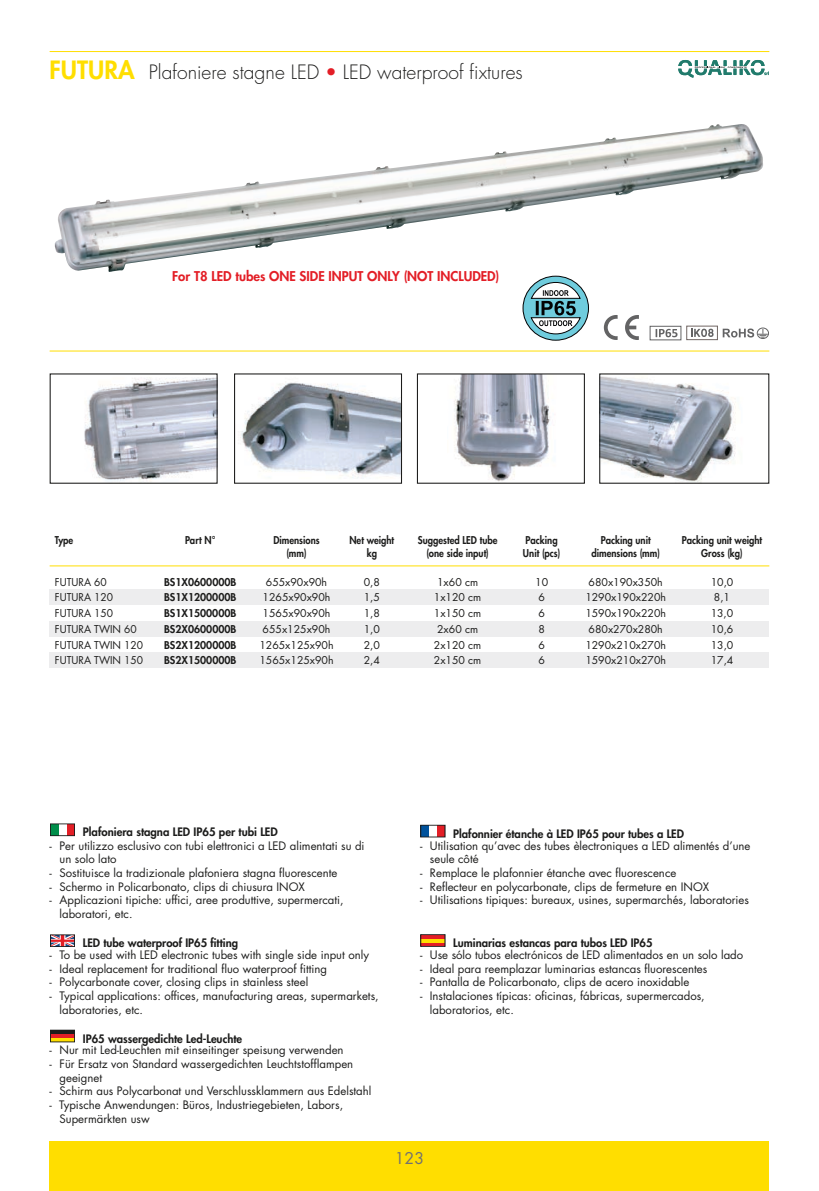
<style>
.page{position:relative;width:819px;height:1191px;background:#fff}
.page>*{position:absolute;margin:0;border:0;box-sizing:border-box;transform-origin:0 0}
.t1{font:300 19.25px "Futura";color:#1c1c1b}
.t2{font:15.75px "Futura";color:#717070}
.t3{font:800 13.12px "Futura";color:#e31e26}
.t4{font:11.38px/13.7px "Futura";color:#1c1c1b}
.t5{font:800 11.38px "Futura";color:#1c1c1b}
.t6{font:10.5px "Futura";color:#1c1c1b}
.t7{font:800 10.5px "Futura";color:#1c1c1b;scale:.9 1}
.t8{font:800 10.5px "Futura";color:#1c1c1b}
.s1{font-weight:800;font-size:24.5px;color:#ffde00}
.s2{font-weight:400;color:#e31e26}
</style>
<div class="page">
<svg style="left:678px;top:60px;width:91px;height:18px"></svg>
<div style="left:50px;top:1141px;width:719px;height:50px;background:#ffde00"></div>
<hr style="left:50px;top:51px;width:719px;height:1px;background:#ffde00">
<svg style="left:50px;top:824px;width:25px;height:13px"></svg>
<svg style="left:50px;top:934px;width:25px;height:12px"></svg>
<svg style="left:50px;top:1030px;width:25px;height:12px"></svg>
<svg style="left:420px;top:824px;width:25px;height:13px"></svg>
<hr style="left:420px;top:934px;width:25px;height:4px;background:#e31e26">
<svg style="left:422px;top:942px;width:21px;height:2px"></svg>
<svg style="left:422px;top:938px;width:21px;height:4px"></svg>
<div style="left:420px;top:934px;width:25px;height:12px;border:1px solid #1c1c1b"></div>
<svg style="left:603px;top:315px;width:14px;height:25px"></svg>
<svg style="left:625px;top:315px;width:14px;height:25px"></svg>
<hr style="left:50px;top:350px;width:719px;height:1px;background:#ffde00">
<img style="left:55px;top:124px;width:708px;height:148px">
<div style="left:50px;top:589px;width:719px;height:16px;background:#ededee"></div>
<div style="left:50px;top:621px;width:719px;height:16px;background:#ededee"></div>
<div style="left:50px;top:652px;width:719px;height:16px;background:#ededee"></div>
<hr style="left:50px;top:565px;width:719px;height:1px;background:#ffde00">
<img style="left:84px;top:377px;width:132px;height:105px">
<div style="left:50px;top:373px;width:168px;height:111px;border:1px solid #1c1c1b"></div>
<img style="left:240px;top:382px;width:160px;height:96px">
<div style="left:234px;top:373px;width:168px;height:111px;border:1px solid #1c1c1b"></div>
<img style="left:454px;top:375px;width:96px;height:107px">
<div style="left:417px;top:373px;width:168px;height:111px;border:1px solid #1c1c1b"></div>
<img style="left:601px;top:376px;width:135px;height:106px">
<div style="left:599px;top:373px;width:170px;height:111px;border:1px solid #1c1c1b"></div>
<div style="left:756px;top:328px;width:12px;height:11px;border:1px solid #636364;border-radius:50%"></div>
<svg style="left:722px;top:328px;width:45px;height:10px"></svg>
<div style="left:686px;top:325px;width:32px;height:15px;border:1px solid #716764"></div>
<svg style="left:691px;top:329px;width:22px;height:8px"></svg>
<div style="left:649px;top:326px;width:32px;height:14px;border:1px solid #636364"></div>
<svg style="left:655px;top:329px;width:22px;height:8px"></svg>
<svg style="left:522px;top:275px;width:67px;height:66px"></svg>
<h1 class="t1" style="left:50px;top:60px;width:474px"><span class="s1">FUTURA</span> Plafoniere stagne LED <span class="s2">•</span> LED waterproof fixtures</h1>
<p class="t3" style="left:172px;top:268px;width:328px">For T8 LED tubes ONE SIDE INPUT ONLY (NOT INCLUDED)</p>
<p class="t7" style="left:55px;top:532px;width:22px">Type</p>
<p class="t7" style="left:185px;top:532px;width:35px">Part N°</p>
<p class="t7" style="left:273px;top:532px;width:53px">Dimensions</p>
<p class="t7" style="left:349px;top:532px;width:51px">Net weight</p>
<p class="t7" style="left:418px;top:532px;width:90px">Suggested LED tube</p>
<p class="t7" style="left:525px;top:532px;width:37px">Packing</p>
<p class="t7" style="left:600px;top:532px;width:57px">Packing unit</p>
<p class="t7" style="left:682px;top:532px;width:91px">Packing unit weight</p>
<p class="t7" style="left:286px;top:546px;width:24px">(mm)</p>
<p class="t7" style="left:366px;top:546px;width:13px">kg</p>
<p class="t7" style="left:426px;top:546px;width:71px">(one side input)</p>
<p class="t7" style="left:523px;top:546px;width:43px">Unit (pcs)</p>
<p class="t7" style="left:591px;top:546px;width:78px">dimensions (mm)</p>
<p class="t7" style="left:701px;top:546px;width:48px">Gross (kg)</p>
<p class="t6" style="left:55px;top:574px;width:53px">FUTURA 60</p>
<p class="t8" style="left:164px;top:574px;width:74px">BS1X0600000B</p>
<p class="t6" style="left:266px;top:574px;width:63px">655x90x90h</p>
<p class="t6" style="left:364px;top:574px;width:18px">0,8</p>
<p class="t6" style="left:437px;top:574px;width:42px">1x60 cm</p>
<p class="t6" style="left:535px;top:574px;width:14px">10</p>
<p class="t6" style="left:588px;top:574px;width:76px">680x190x350h</p>
<p class="t6" style="left:710px;top:574px;width:24px">10,0</p>
<p class="t6" style="left:55px;top:590px;width:60px">FUTURA 120</p>
<p class="t8" style="left:164px;top:590px;width:74px">BS1X1200000B</p>
<p class="t6" style="left:262px;top:590px;width:69px">1265x90x90h</p>
<p class="t6" style="left:364px;top:590px;width:18px">1,5</p>
<p class="t6" style="left:434px;top:590px;width:49px">1x120 cm</p>
<p class="t6" style="left:538px;top:590px;width:8px">6</p>
<p class="t6" style="left:585px;top:590px;width:82px">1290x190x220h</p>
<p class="t6" style="left:714px;top:590px;width:18px">8,1</p>
<p class="t6" style="left:55px;top:606px;width:60px">FUTURA 150</p>
<p class="t8" style="left:164px;top:606px;width:74px">BS1X1500000B</p>
<p class="t6" style="left:262px;top:606px;width:69px">1565x90x90h</p>
<p class="t6" style="left:364px;top:606px;width:18px">1,8</p>
<p class="t6" style="left:434px;top:606px;width:49px">1x150 cm</p>
<p class="t6" style="left:538px;top:606px;width:8px">6</p>
<p class="t6" style="left:585px;top:606px;width:82px">1590x190x220h</p>
<p class="t6" style="left:710px;top:606px;width:24px">13,0</p>
<p class="t6" style="left:55px;top:622px;width:83px">FUTURA TWIN 60</p>
<p class="t8" style="left:164px;top:622px;width:74px">BS2X0600000B</p>
<p class="t6" style="left:262px;top:622px;width:69px">655x125x90h</p>
<p class="t6" style="left:364px;top:622px;width:18px">1,0</p>
<p class="t6" style="left:437px;top:622px;width:42px">2x60 cm</p>
<p class="t6" style="left:538px;top:622px;width:8px">8</p>
<p class="t6" style="left:588px;top:622px;width:76px">680x270x280h</p>
<p class="t6" style="left:710px;top:622px;width:24px">10,6</p>
<p class="t6" style="left:55px;top:637px;width:90px">FUTURA TWIN 120</p>
<p class="t8" style="left:164px;top:637px;width:74px">BS2X1200000B</p>
<p class="t6" style="left:259px;top:637px;width:76px">1265x125x90h</p>
<p class="t6" style="left:364px;top:637px;width:18px">2,0</p>
<p class="t6" style="left:434px;top:637px;width:49px">2x120 cm</p>
<p class="t6" style="left:538px;top:637px;width:8px">6</p>
<p class="t6" style="left:585px;top:637px;width:82px">1290x210x270h</p>
<p class="t6" style="left:710px;top:637px;width:24px">13,0</p>
<p class="t6" style="left:55px;top:653px;width:90px">FUTURA TWIN 150</p>
<p class="t8" style="left:164px;top:653px;width:74px">BS2X1500000B</p>
<p class="t6" style="left:259px;top:653px;width:76px">1565x125x90h</p>
<p class="t6" style="left:364px;top:653px;width:18px">2,4</p>
<p class="t6" style="left:434px;top:653px;width:49px">2x150 cm</p>
<p class="t6" style="left:538px;top:653px;width:8px">6</p>
<p class="t6" style="left:585px;top:653px;width:82px">1590x210x270h</p>
<p class="t6" style="left:710px;top:653px;width:24px">17,4</p>
<p class="t5" style="left:83px;top:824px;width:196px">Plafoniera stagna LED IP65 per tubi LED</p>
<p class="t4" style="left:60px;top:838px;width:306px;text-indent:-10px">- Per utilizzo esclusivo con tubi elettronici a LED alimentati su di un solo lato</p>
<p class="t4" style="left:50px;top:865px;width:289px">- Sostituisce la tradizionale plafoniera stagna fl uorescente</p>
<p class="t4" style="left:50px;top:879px;width:257px">- Schermo in Policarbonato, clips di chiusura INOX</p>
<p class="t4" style="left:60px;top:893px;width:286px;text-indent:-10px">- Applicazioni tipiche: uffici, aree produttive, supermercati, laboratori, etc.</p>
<p class="t5" style="left:83px;top:935px;width:157px">LED tube waterproof IP65 fitting</p>
<p class="t4" style="left:50px;top:947px;width:321px">- To be used with LED electronic tubes with single side input only</p>
<p class="t4" style="left:50px;top:961px;width:279px">- Ideal replacement for traditional fl uo waterproof fitting</p>
<p class="t4" style="left:50px;top:975px;width:260px">- Polycarbonate cover, closing clips in stainless steel</p>
<p class="t4" style="left:60px;top:988px;width:321px;text-indent:-10px">- Typical applications: offices, manufacturing areas, supermarkets, laboratories, etc.</p>
<p class="t5" style="left:83px;top:1030px;width:161px">IP65 wassergedichte Led-Leuchte</p>
<p class="t4" style="left:50px;top:1043px;width:295px">- Nur mit Led-Leuchten mit einseitinger speisung verwenden</p>
<p class="t4" style="left:60px;top:1057px;width:295px;text-indent:-10px">- Für Ersatz von Standard wassergedichten Leuchtstofflampen geeignet</p>
<p class="t4" style="left:50px;top:1084px;width:323px">- Schirm aus Polycarbonat und Verschlussklammern aus Edelstahl</p>
<p class="t4" style="left:60px;top:1098px;width:285px;text-indent:-10px">- Typische Anwendungen: Büros, Industriegebieten, Labors,<br>Supermärkten usw</p>
<p class="t5" style="left:453px;top:826px;width:232px">Plafonnier étanche à LED IP65 pour tubes a LED</p>
<p class="t4" style="left:430px;top:838px;width:322px;text-indent:-10px">- Utilisation qu’avec des tubes èlectroniques a LED alimentés d’une seule côté</p>
<p class="t4" style="left:420px;top:865px;width:258px">- Remplace le plafonnier étanche avec fl uorescence</p>
<p class="t4" style="left:420px;top:879px;width:291px">- Reflecteur en polycarbonate, clips de fermeture en INOX</p>
<p class="t4" style="left:420px;top:893px;width:330px">- Utilisations tipiques: bureaux, usines, supermarchés, laboratories</p>
<p class="t5" style="left:453px;top:935px;width:201px">Luminarias estancas para tubos LED IP65</p>
<p class="t4" style="left:420px;top:947px;width:325px">- Use sólo tubos electrónicos de LED alimentados en un solo lado</p>
<p class="t4" style="left:420px;top:961px;width:289px">- Ideal para reemplazar luminarias estancas fl uorescentes</p>
<p class="t4" style="left:420px;top:975px;width:271px">- Pantalla de Policarbonato, clips de acero inoxidable</p>
<p class="t4" style="left:430px;top:988px;width:276px;text-indent:-10px">- Instalaciones típicas: oficinas, fábricas, supermercados, laboratorios, etc.</p>
<h2 class="t2" style="left:395px;top:1147px;width:31px">123</h2>
</div>
